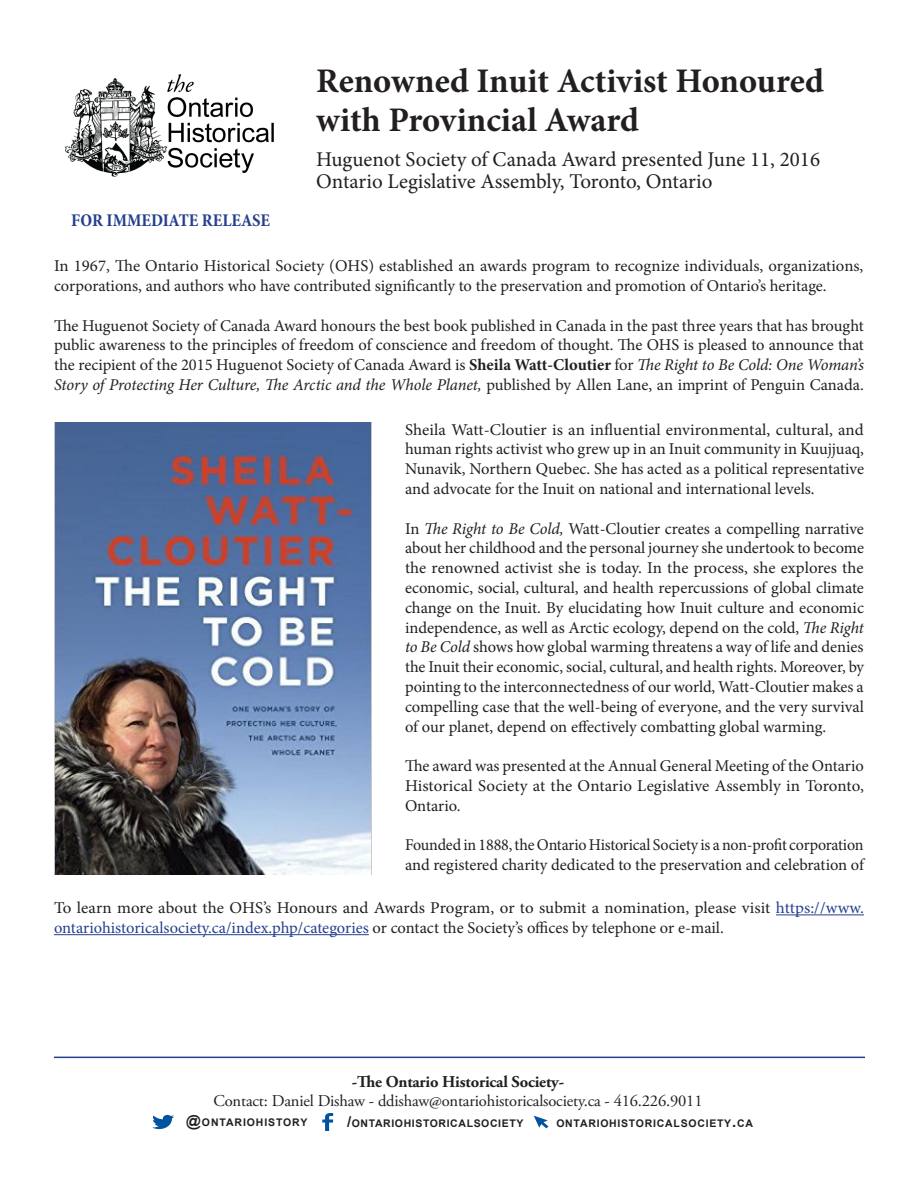
<style>
.page{position:relative;width:918px;height:1188px;background:#fff}
.page>*{position:absolute;margin:0;border:0;box-sizing:border-box;transform-origin:0 0}
.t1{font:700 34.5px/39px "Minion Pro";color:#231f20}
.t2{font:21px "Minion Pro";color:#231f20}
.t3{font:700 condensed 18px "Minion Pro";color:#253f8e}
.t4{font:16.5px/19.8px "Minion Pro";color:#231f20;text-align:justify}
.t5{font:16.5px "Adobe Garamond Pro";letter-spacing:-.01em;color:#231f20}
.t6{font:700 16.5px "Adobe Garamond Pro";letter-spacing:-.01em;color:#231f20}
.t7{font:700 10.5px "Arial";letter-spacing:.07em;color:#231f20}
.s1{font-weight:700}
.s2{font-style:italic}
.s3{color:#253f8e}
.s4{font-size:15px}
</style>
<div class="page">
<img style="left:64px;top:74px;width:210px;height:103px">
<img style="left:54px;top:422px;width:318px;height:453px">
<hr style="left:776px;top:914px;width:88px;height:1px;background:#253f8e">
<hr style="left:54px;top:934px;width:315px;height:1px;background:#253f8e">
<hr style="left:54px;top:1057px;width:811px;height:1px;background:#253f8e">
<svg style="left:152px;top:1115px;width:22px;height:14px"></svg>
<svg style="left:322px;top:1113px;width:11px;height:18px"></svg>
<svg style="left:534px;top:1116px;width:14px;height:12px"></svg>
<p class="t1" style="left:316px;top:61px;width:509px">Renowned Inuit Activist Honoured with Provincial Award</p>
<p class="t2" style="left:316px;top:145px;width:505px">Huguenot Society of Canada Award presented June 11, 2016</p>
<p class="t2" style="left:316px;top:168px;width:398px">Ontario Legislative Assembly, Toronto, Ontario</p>
<p class="t3" style="left:71px;top:208px;width:200px">FOR IMMEDIATE RELEASE</p>
<p class="t4" style="left:54px;top:256px;width:811px">In 1967, The Ontario Historical Society (OHS) established an awards program to recognize individuals, organizations, corporations, and authors who have contributed significantly to the preservation and promotion of Ontario’s heritage.</p>
<p class="t4" style="left:54px;top:316px;width:811px">The Huguenot Society of Canada Award honours the best book published in Canada in the past three years that has brought public awareness to the principles of freedom of conscience and freedom of thought. The OHS is pleased to announce that the recipient of the 2015 Huguenot Society of Canada Award is <span class="s1">Sheila Watt-Cloutier</span> for <span class="s2">The Right to Be Cold: One Woman’s Story of Protecting Her Culture, The Arctic and the Whole Planet,</span> published by Allen Lane, an imprint of Penguin Canada.</p>
<p class="t4" style="left:405px;top:419px;width:461px">Sheila Watt-Cloutier is an influential environmental, cultural, and human rights activist who grew up in an Inuit community in Kuujjuaq, Nunavik, Northern Quebec. She has acted as a political representative and advocate for the Inuit on national and international levels.</p>
<p class="t4" style="left:405px;top:518px;width:461px">In <span class="s2">The Right to Be Cold,</span> Watt-Cloutier creates a compelling narrative about her childhood and the personal journey she undertook to become the renowned activist she is today. In the process, she explores the economic, social, cultural, and health repercussions of global climate change on the Inuit. By elucidating how Inuit culture and economic independence, as well as Arctic ecology, depend on the cold, <span class="s2">The Right to Be Cold</span> shows how global warming threatens a way of life and denies the Inuit their economic, social, cultural, and health rights. Moreover, by pointing to the interconnectedness of our world, Watt-Cloutier makes a compelling case that the well-being of everyone, and the very survival of our planet, depend on effectively combatting global warming.</p>
<p class="t4" style="left:405px;top:756px;width:460px">The award was presented at the Annual General Meeting of the Ontario Historical Society at the Ontario Legislative Assembly in Toronto, Ontario.</p>
<p class="t4" style="left:405px;top:835px;width:461px">Founded in 1888, the Ontario Historical Society is a non-profit corporation and registered charity dedicated to the preservation and celebration of</p>
<p class="t4" style="left:54px;top:898px;width:811px">To learn more about the OHS’s Honours and Awards Program, or to submit a nomination, please visit <span class="s3">https://www. ontariohistoricalsociety.ca/index.php/categories</span> or contact the Society’s offices by telephone or e-mail.</p>
<p class="t6" style="left:352px;top:1072px;width:214px">-The Ontario Historical Society-</p>
<p class="t5" style="left:213px;top:1091px;width:491px">Contact: Daniel Dishaw - ddishaw@ontariohistoricalsociety.ca - 416.226.9011</p>
<p class="t7" style="left:186px;top:1116px;width:123px"><span class="s4">@</span>ONTARIOHISTORY</p>
<p class="t7" style="left:347px;top:1117px;width:178px"><span class="s4">/</span>ONTARIOHISTORICALSOCIETY</p>
<p class="t7" style="left:556px;top:1116px;width:198px">ONTARIOHISTORICALSOCIETY<span class="s4">.</span>CA</p>
</div>
